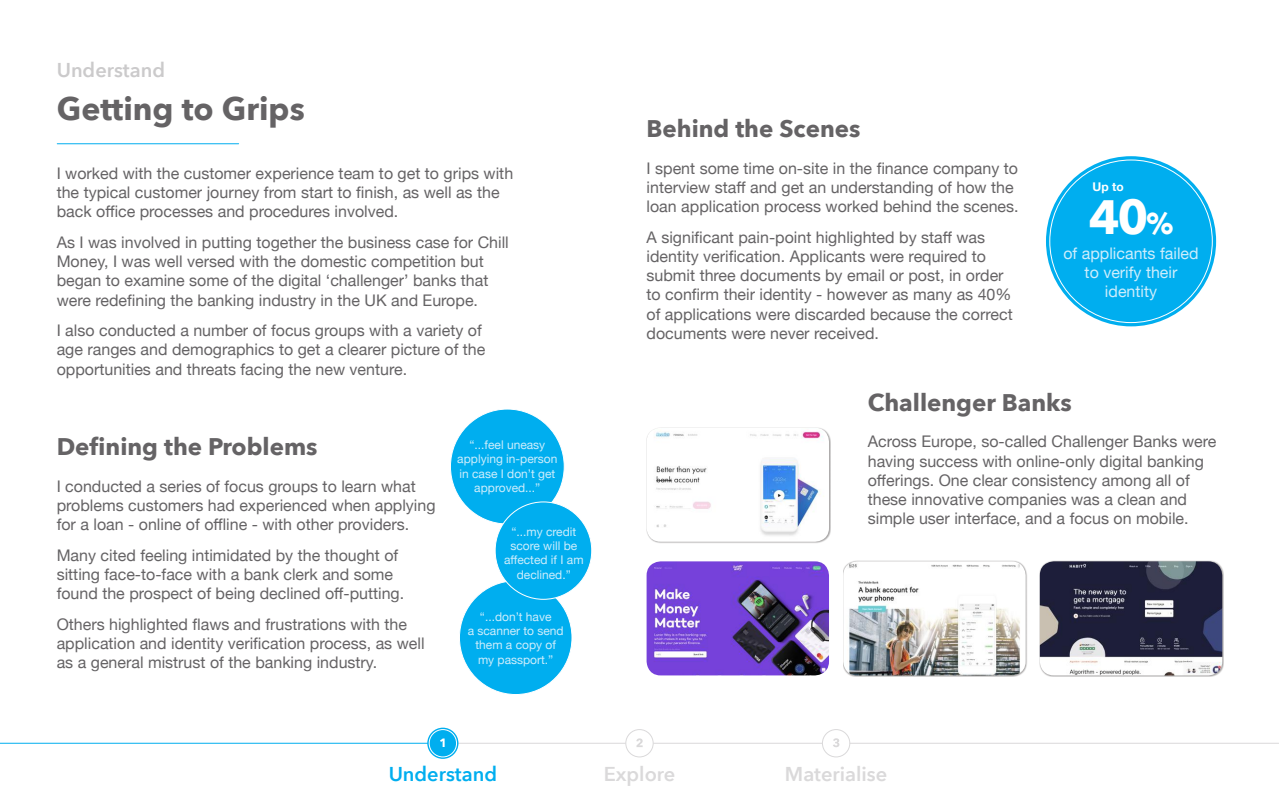
<style>
.page{position:relative;width:1279px;height:800px;background:#fff}
.page>*{position:absolute;margin:0;border:0;box-sizing:border-box;transform-origin:0 0}
.t1{font:700 48px "Avenir Next";color:#fff}
.t2{font:700 32px "Avenir Next";color:#656365}
.t3{font:700 24px "Avenir Next";color:#656365}
.t4{font:600 20px "Avenir Next";color:#dad9da}
.t5{font:600 20px "Avenir Next";color:#00aeef}
.t6{font:600 20px "Avenir Next";color:#cbcacb}
.t7{font:16px/19.2px "Helvetica Neue";color:#656365}
.t8{font:16px/19.2px "Helvetica Neue";color:#cdedfc;text-align:center}
.t9{font:12px/14.4px "Helvetica Neue";color:#cdedfc;text-align:center}
.t10{font:700 12px "Helvetica Neue";color:#fff}
.s1{font-size:30px}
</style>
<div class="page">
<hr style="left:443px;top:742px;width:835px;height:1px;background:#dad9da">
<hr style="left:0;top:742px;width:443px;height:1px;background:#00aeef">
<svg style="left:427px;top:727px;width:31px;height:31px"></svg>
<div style="left:626px;top:729px;width:27px;height:27px;background:#fff;border-radius:50%"></div>
<div style="left:625px;top:729px;width:28px;height:28px;border:1px solid #dad9da;border-radius:50%"></div>
<div style="left:429px;top:729px;width:27px;height:27px;background:#00aeef;border-radius:50%"></div>
<div style="left:429px;top:729px;width:28px;height:28px;border:1px solid #fff;border-radius:50%"></div>
<div style="left:822px;top:729px;width:27px;height:27px;background:#fff;border-radius:50%"></div>
<div style="left:822px;top:729px;width:28px;height:28px;border:1px solid #dad9da;border-radius:50%"></div>
<svg style="left:440px;top:738px;width:4px;height:8px"></svg>
<svg style="left:636px;top:738px;width:6px;height:9px"></svg>
<svg style="left:833px;top:738px;width:6px;height:9px"></svg>
<hr style="left:57px;top:143px;width:182px;height:1px;background:#00aeef">
<svg style="left:1044px;top:155px;width:173px;height:173px"></svg>
<div style="left:1049px;top:160px;width:163px;height:162px;background:#00aeef;border-radius:50%"></div>
<div style="left:646px;top:426px;width:184px;height:117px;background:#241f1f;opacity:.4"></div>
<img style="left:646px;top:427px;width:183px;height:114px">
<div style="left:1039px;top:560px;width:185px;height:117px;background:#241f1f;opacity:.4"></div>
<img style="left:1039px;top:561px;width:183px;height:114px">
<div style="left:842px;top:560px;width:185px;height:117px;background:#241f1f;opacity:.4"></div>
<img style="left:843px;top:561px;width:182px;height:114px">
<div style="left:450px;top:409px;width:114px;height:115px;background:#00aeef;border-radius:50%"></div>
<div style="left:459px;top:580px;width:113px;height:114px;background:#00aeef;border-radius:50%"></div>
<div style="left:495px;top:502px;width:96px;height:97px;background:#00aeef;border-radius:50%"></div>
<img style="left:646px;top:561px;width:183px;height:114px">
<p class="t6" style="left:57px;top:53px;width:110px">Understand</p>
<h2 class="t2" style="left:57px;top:81px;width:249px">Getting to Grips</h2>
<p class="t7" style="left:57px;top:164px;width:458px">I worked with the customer experience team to get to grips with the typical customer journey from start to finish, as well as the back office processes and procedures involved.</p>
<p class="t7" style="left:57px;top:233px;width:453px">As I was involved in putting together the business case for Chill Money, I was well versed with the domestic competition but began to examine some of the digital ‘challenger’ banks that were redefining the banking industry in the UK and Europe.</p>
<p class="t7" style="left:57px;top:321px;width:430px">I also conducted a number of focus groups with a variety of age ranges and demographics to get a clearer picture of the opportunities and threats facing the new venture.</p>
<h3 class="t3" style="left:57px;top:426px;width:262px">Defining the Problems</h3>
<p class="t7" style="left:57px;top:477px;width:380px">I conducted a series of focus groups to learn what problems customers had experienced when applying for a loan - online of offline - with other providers.</p>
<p class="t7" style="left:57px;top:546px;width:349px">Many cited feeling intimidated by the thought of sitting face-to-face with a bank clerk and some found the prospect of being declined off-putting.</p>
<p class="t7" style="left:57px;top:615px;width:369px">Others highlighted flaws and frustrations with the application and identity verification process, as well as a general mistrust of the banking industry.</p>
<p class="t9" style="left:457px;top:438px;width:102px">“...feel uneasy applying in-person in case I don’t get approved...”</p>
<p class="t9" style="left:504px;top:524px;width:81px">“...my credit score will be affected if I am declined.”</p>
<p class="t9" style="left:467px;top:609px;width:98px">“...don’t have<br>a scanner to send them a copy of my passport.”</p>
<h3 class="t3" style="left:646px;top:108px;width:215px">Behind the Scenes</h3>
<p class="t7" style="left:646px;top:159px;width:373px">I spent some time on-site in the finance company to interview staff and get an understanding of how the loan application process worked behind the scenes.</p>
<p class="t7" style="left:646px;top:228px;width:367px">A significant pain-point highlighted by staff was identity verification. Applicants were required to submit three documents by email or post, in order to confirm their identity - however as many as 40% of applications were discarded because the correct documents were never received.</p>
<p class="t10" style="left:1092px;top:178px;width:33px">Up to</p>
<h1 class="t1" style="left:1088px;top:175px;width:86px">40<span class="s1">%</span></h1>
<p class="t8" style="left:1063px;top:244px;width:137px">of applicants failed to verify their identity</p>
<h3 class="t3" style="left:867px;top:382px;width:205px">Challenger Banks</h3>
<p class="t7" style="left:867px;top:433px;width:350px">Across Europe, so-called Challenger Banks were having success with online-only digital banking offerings. One clear consistency among all of these innovative companies was a clean and simple user interface, and a focus on mobile.</p>
<p class="t5" style="left:388px;top:756px;width:110px">Understand</p>
<p class="t4" style="left:603px;top:756px;width:73px">Explore</p>
<p class="t4" style="left:785px;top:756px;width:104px">Materialise</p>
</div>
